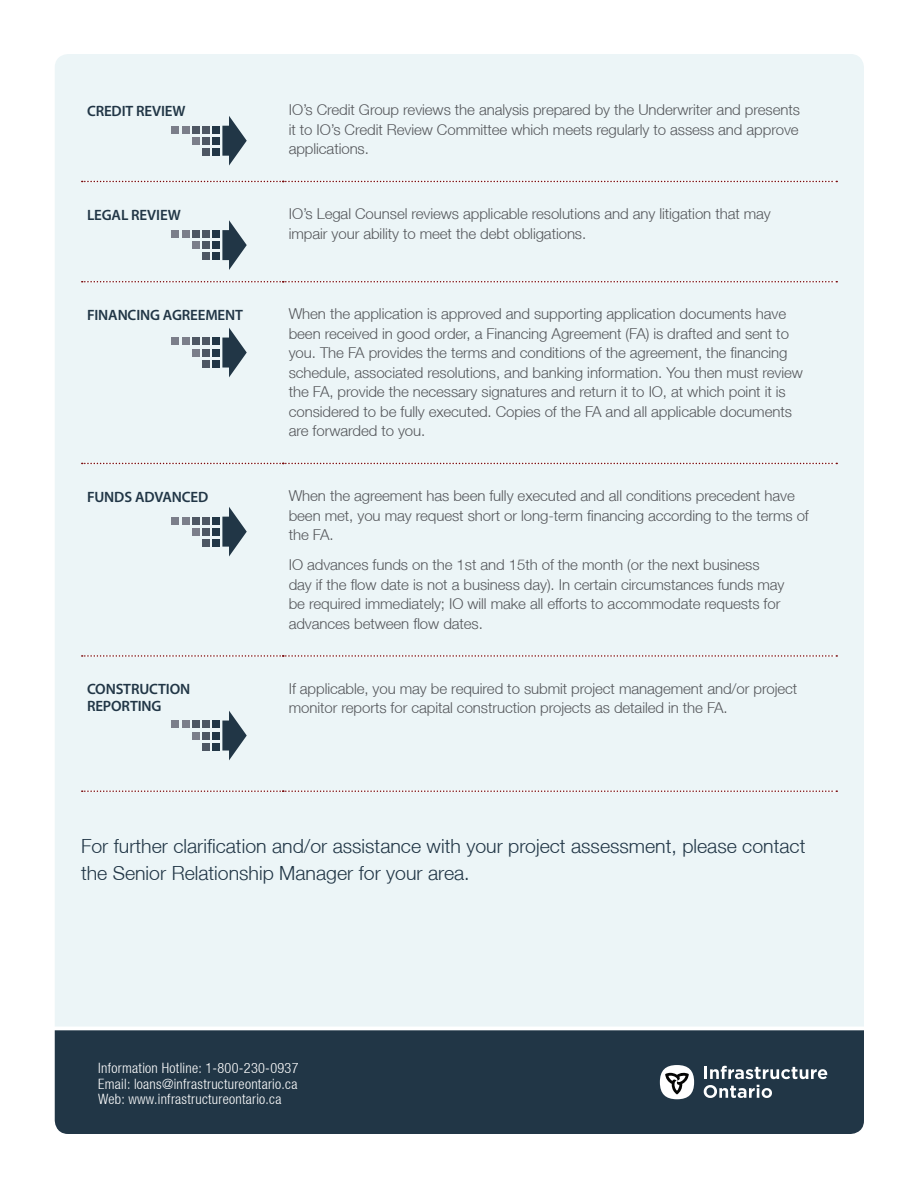
<style>
.page{position:relative;width:918px;height:1188px;background:#fff}
.page>*{position:absolute;margin:0;border:0;box-sizing:border-box;transform-origin:0 0}
.Title_Body{font:300 19.5px/27px "Helvetica Neue LT";color:#213646}
.Body{font:300 15px/19.5px "Helvetica Neue LT";letter-spacing:-.005em;color:#54565a}
.Sub-Head{font:600 15px/16.5px "Myriad Pro";letter-spacing:-.01em;color:#213646}
.t1{font:300 condensed 14.25px/15.6px "Helvetica Neue LT";letter-spacing:.02em;color:#fff;text-align:justify}
</style>
<div class="page">
<div style="left:55px;top:54px;width:809px;height:973px;background:#ecf5f7"></div>
<div style="left:55px;top:1030px;width:809px;height:104px;background:#213646"></div>
<svg style="left:704px;top:1066px;width:123px;height:13px"></svg>
<svg style="left:704px;top:1085px;width:68px;height:13px"></svg>
<div style="left:660px;top:1065px;width:34px;height:34px;background:#fff;border-radius:50%"></div>
<svg style="left:665px;top:1072px;width:24px;height:23px"></svg>
<svg style="left:222px;top:220px;width:25px;height:50px"></svg>
<div style="left:212px;top:230px;width:8px;height:8px;background:#213646"></div>
<div style="left:212px;top:241px;width:8px;height:8px;background:#213646"></div>
<div style="left:212px;top:253px;width:8px;height:7px;background:#213646"></div>
<div style="left:202px;top:230px;width:8px;height:8px;background:#4d5663"></div>
<div style="left:202px;top:241px;width:8px;height:8px;background:#4d5663"></div>
<div style="left:202px;top:253px;width:8px;height:7px;background:#4d5663"></div>
<div style="left:192px;top:230px;width:8px;height:8px;background:#4d5663"></div>
<div style="left:192px;top:241px;width:8px;height:8px;background:#7b7e8a"></div>
<div style="left:182px;top:230px;width:8px;height:8px;background:#7b7e8a"></div>
<div style="left:172px;top:230px;width:7px;height:8px;background:#7b7e8a"></div>
<svg style="left:222px;top:328px;width:25px;height:49px"></svg>
<div style="left:212px;top:338px;width:8px;height:7px;background:#213646"></div>
<div style="left:212px;top:349px;width:8px;height:7px;background:#213646"></div>
<div style="left:212px;top:360px;width:8px;height:8px;background:#213646"></div>
<div style="left:202px;top:338px;width:8px;height:7px;background:#4d5663"></div>
<div style="left:202px;top:349px;width:8px;height:7px;background:#4d5663"></div>
<div style="left:202px;top:360px;width:8px;height:8px;background:#4d5663"></div>
<div style="left:192px;top:338px;width:8px;height:7px;background:#4d5663"></div>
<div style="left:192px;top:349px;width:8px;height:7px;background:#7b7e8a"></div>
<div style="left:182px;top:338px;width:8px;height:7px;background:#7b7e8a"></div>
<div style="left:172px;top:338px;width:7px;height:7px;background:#7b7e8a"></div>
<svg style="left:222px;top:507px;width:25px;height:50px"></svg>
<div style="left:212px;top:517px;width:8px;height:7px;background:#213646"></div>
<div style="left:212px;top:528px;width:8px;height:7px;background:#213646"></div>
<div style="left:212px;top:539px;width:8px;height:8px;background:#213646"></div>
<div style="left:202px;top:517px;width:8px;height:7px;background:#4d5663"></div>
<div style="left:202px;top:528px;width:8px;height:7px;background:#4d5663"></div>
<div style="left:202px;top:539px;width:8px;height:8px;background:#4d5663"></div>
<div style="left:192px;top:517px;width:8px;height:7px;background:#4d5663"></div>
<div style="left:192px;top:528px;width:8px;height:7px;background:#7b7e8a"></div>
<div style="left:182px;top:517px;width:8px;height:7px;background:#7b7e8a"></div>
<div style="left:172px;top:517px;width:7px;height:7px;background:#7b7e8a"></div>
<svg style="left:222px;top:711px;width:25px;height:49px"></svg>
<div style="left:212px;top:721px;width:8px;height:7px;background:#213646"></div>
<div style="left:212px;top:732px;width:8px;height:7px;background:#213646"></div>
<div style="left:212px;top:743px;width:8px;height:7px;background:#213646"></div>
<div style="left:202px;top:721px;width:8px;height:7px;background:#4d5663"></div>
<div style="left:202px;top:732px;width:8px;height:7px;background:#4d5663"></div>
<div style="left:202px;top:743px;width:8px;height:7px;background:#4d5663"></div>
<div style="left:192px;top:721px;width:8px;height:7px;background:#4d5663"></div>
<div style="left:192px;top:732px;width:8px;height:7px;background:#7b7e8a"></div>
<div style="left:182px;top:721px;width:8px;height:7px;background:#7b7e8a"></div>
<div style="left:172px;top:721px;width:7px;height:7px;background:#7b7e8a"></div>
<svg style="left:222px;top:116px;width:25px;height:50px"></svg>
<div style="left:212px;top:126px;width:8px;height:7px;background:#213646"></div>
<div style="left:212px;top:137px;width:8px;height:8px;background:#213646"></div>
<div style="left:212px;top:148px;width:8px;height:8px;background:#213646"></div>
<div style="left:202px;top:126px;width:8px;height:7px;background:#4d5663"></div>
<div style="left:202px;top:137px;width:8px;height:8px;background:#4d5663"></div>
<div style="left:202px;top:148px;width:8px;height:8px;background:#4d5663"></div>
<div style="left:192px;top:126px;width:8px;height:7px;background:#4d5663"></div>
<div style="left:192px;top:137px;width:8px;height:8px;background:#7b7e8a"></div>
<div style="left:182px;top:126px;width:8px;height:7px;background:#7b7e8a"></div>
<div style="left:172px;top:126px;width:7px;height:7px;background:#7b7e8a"></div>
<svg style="left:82px;top:181px;width:755px;height:1px"></svg>
<svg style="left:82px;top:281px;width:755px;height:1px"></svg>
<svg style="left:82px;top:463px;width:755px;height:1px"></svg>
<svg style="left:82px;top:655px;width:755px;height:2px"></svg>
<svg style="left:82px;top:790px;width:755px;height:2px"></svg>
<p class="Sub-Head" style="left:87px;top:102px;width:100px">CREDIT REVIEW</p>
<p class="Body" style="left:289px;top:100px;width:513px;text-align:justify">IO’s Credit Group reviews the analysis prepared by the Underwriter and presents it to IO’s Credit Review Committee which meets regularly to assess and approve applications.</p>
<p class="Sub-Head" style="left:87px;top:206px;width:95px">LEGAL REVIEW</p>
<p class="Body" style="left:289px;top:204px;width:484px">IO’s Legal Counsel reviews applicable resolutions and any litigation that may impair your ability to meet the debt obligations.</p>
<p class="Sub-Head" style="left:87px;top:306px;width:158px">FINANCING AGREEMENT</p>
<p class="Body" style="left:289px;top:304px;width:516px">When the application is approved and supporting application documents have been received in good order, a Financing Agreement (FA) is drafted and sent to you. The FA provides the terms and conditions of the agreement, the financing schedule, associated resolutions, and banking information. You then must review the FA, provide the necessary signatures and return it to IO, at which point it is considered to be fully executed. Copies of the FA and all applicable documents are forwarded to you.</p>
<p class="Sub-Head" style="left:87px;top:488px;width:123px">FUNDS ADVANCED</p>
<p class="Body" style="left:289px;top:486px;width:522px">When the agreement has been fully executed and all conditions precedent have been met, you may request short or long-term financing according to the terms of the FA.</p>
<p class="Body" style="left:289px;top:555px;width:497px">IO advances funds on the 1st and 15th of the month (or the next business day if the flow date is not a business day). In certain circumstances funds may be required immediately; IO will make all efforts to accommodate requests for advances between flow dates.</p>
<p class="Sub-Head" style="left:87px;top:681px;width:105px">CONSTRUCTION<br>REPORTING</p>
<p class="Body" style="left:289px;top:678px;width:510px">If applicable, you may be required to submit project management and/or project monitor reports for capital construction projects as detailed in the FA.</p>
<p class="Title_Body" style="left:81px;top:833px;width:726px">For further clarification and/or assistance with your project assessment, please contact the Senior Relationship Manager for your area.</p>
<p class="t1" style="left:98px;top:1060px;width:202px">Information Hotline: 1-800-230-0937<br>Email: loans@infrastructureontario.ca Web: www.infrastructureontario.ca</p>
</div>
